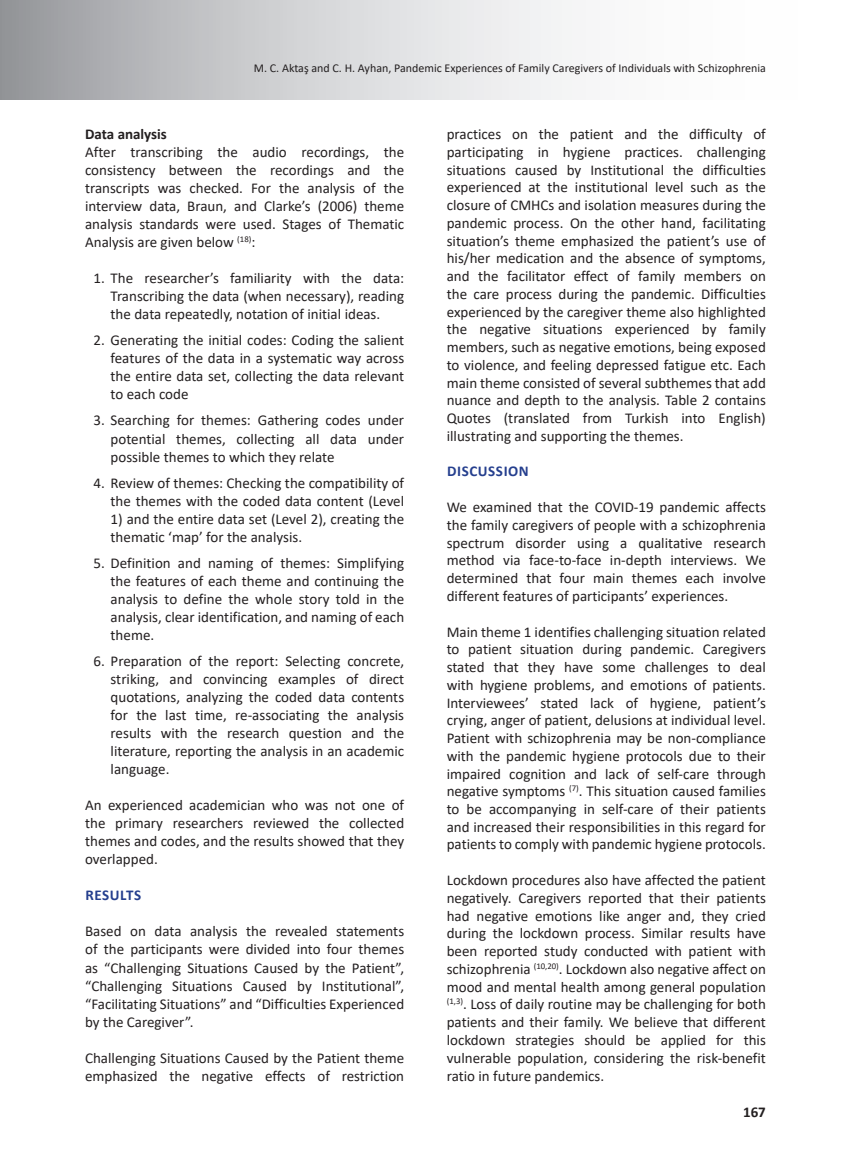
<style>
.page{position:relative;width:851px;height:1170px;background:#fff}
.page>*{position:absolute;margin:0;border:0;box-sizing:border-box;transform-origin:0 0}
.Paragraf{font:15px/17.7px "Calibri";color:#231f20;text-align:justify}
.Başlık_1{font:700 15px "Calibri";letter-spacing:.04em;color:#253f8e}
.Başlık_2{font:700 15px "Calibri";color:#231f20}
.t1{font:12px "Calibri";color:#231f20}
</style>
<div class="page">
<svg style="left:1px;top:0;width:571px;height:100px"></svg>
<hr style="left:0;top:0;width:1px;height:100px;background:#909295">
<p class="t1" style="left:254px;top:60px;width:513px">M. C. Aktaş and C. H. Ayhan, Pandemic Experiences of Family Caregivers of Individuals with Schizophrenia</p>
<p class="Başlık_2" style="left:85px;top:123px;width:83px">Data analysis</p>
<p class="Paragraf" style="left:85px;top:142px;width:320px">After transcribing the audio recordings, the consistency between the recordings and the transcripts was checked. For the analysis of the interview data, Braun, and Clarke’s (2006) theme analysis standards were used. Stages of Thematic Analysis are given below <sup>(18)</sup>:</p>
<p class="Paragraf" style="left:111px;top:269px;width:295px;text-indent:-17px">1. The researcher’s familiarity with the data:<br>Transcribing the data (when necessary), reading the data repeatedly, notation of initial ideas.</p>
<p class="Paragraf" style="left:111px;top:331px;width:295px;text-indent:-17px">2. Generating the initial codes: Coding the salient features of the data in a systematic way across the entire data set, collecting the data relevant to each code</p>
<p class="Paragraf" style="left:111px;top:411px;width:295px;text-indent:-17px">3. Searching for themes: Gathering codes under potential themes, collecting all data under possible themes to which they relate</p>
<p class="Paragraf" style="left:94px;top:473px;width:312px;text-align:right">4. Review of themes: Checking the compatibility of the themes with the coded data content (Level</p>
<p class="Paragraf" style="left:111px;top:509px;width:295px">1) and the entire data set (Level 2), creating the thematic ‘map’ for the analysis.</p>
<p class="Paragraf" style="left:111px;top:553px;width:295px;text-indent:-17px">5. Definition and naming of themes: Simplifying the features of each theme and continuing the analysis to define the whole story told in the analysis, clear identification, and naming of each theme.</p>
<p class="Paragraf" style="left:111px;top:651px;width:295px;text-indent:-17px">6. Preparation of the report: Selecting concrete, striking, and convincing examples of direct quotations, analyzing the coded data contents for the last time, re-associating the analysis results with the research question and the literature, reporting the analysis in an academic language.</p>
<p class="Paragraf" style="left:85px;top:795px;width:320px">An experienced academician who was not one of the primary researchers reviewed the collected themes and codes, and the results showed that they overlapped.</p>
<p class="Başlık_1" style="left:85px;top:884px;width:57px">RESULTS</p>
<p class="Paragraf" style="left:85px;top:922px;width:320px">Based on data analysis the revealed statements of the participants were divided into four themes as “Challenging Situations Caused by the Patient”, “Challenging Situations Caused by Institutional”, “Facilitating Situations” and “Difficulties Experienced by the Caregiver”.</p>
<p class="Paragraf" style="left:85px;top:1048px;width:320px">Challenging Situations Caused by the Patient theme emphasized the negative effects of restriction</p>
<p class="Paragraf" style="left:446px;top:125px;width:320px">practices on the patient and the difficulty of participating in hygiene practices. challenging situations caused by Institutional the difficulties experienced at the institutional level such as the closure of CMHCs and isolation measures during the pandemic process. On the other hand, facilitating situation’s theme emphasized the patient’s use of his/her medication and the absence of symptoms, and the facilitator effect of family members on the care process during the pandemic. Difficulties experienced by the caregiver theme also highlighted the negative situations experienced by family members, such as negative emotions, being exposed to violence, and feeling depressed fatigue etc. Each main theme consisted of several subthemes that add nuance and depth to the analysis. Table 2 contains Quotes (translated from Turkish into English) illustrating and supporting the themes.</p>
<p class="Başlık_1" style="left:447px;top:461px;width:83px">DISCUSSION</p>
<p class="Paragraf" style="left:446px;top:498px;width:320px">We examined that the COVID-19 pandemic affects the family caregivers of people with a schizophrenia spectrum disorder using a qualitative research method via face-to-face in-depth interviews. We determined that four main themes each involve different features of participants’ experiences.</p>
<p class="Paragraf" style="left:446px;top:622px;width:320px">Main theme 1 identifies challenging situation related to patient situation during pandemic. Caregivers stated that they have some challenges to deal with hygiene problems, and emotions of patients.<br>Interviewees’ stated lack of hygiene, patient’s crying, anger of patient, delusions at individual level.<br>Patient with schizophrenia may be non-compliance with the pandemic hygiene protocols due to their impaired cognition and lack of self-care through negative symptoms <sup>(7)</sup>. This situation caused families to be accompanying in self-care of their patients and increased their responsibilities in this regard for patients to comply with pandemic hygiene protocols.</p>
<p class="Paragraf" style="left:446px;top:871px;width:320px">Lockdown procedures also have affected the patient negatively. Caregivers reported that their patients had negative emotions like anger and, they cried during the lockdown process. Similar results have been reported study conducted with patient with schizophrenia <sup>(10,20)</sup>. Lockdown also negative affect on mood and mental health among general population <sup>(1,3)</sup>. Loss of daily routine may be challenging for both patients and their family. We believe that different lockdown strategies should be applied for this vulnerable population, considering the risk-benefit ratio in future pandemics.</p>
<p class="Başlık_2" style="left:743px;top:1101px;width:24px">167</p>
</div>
